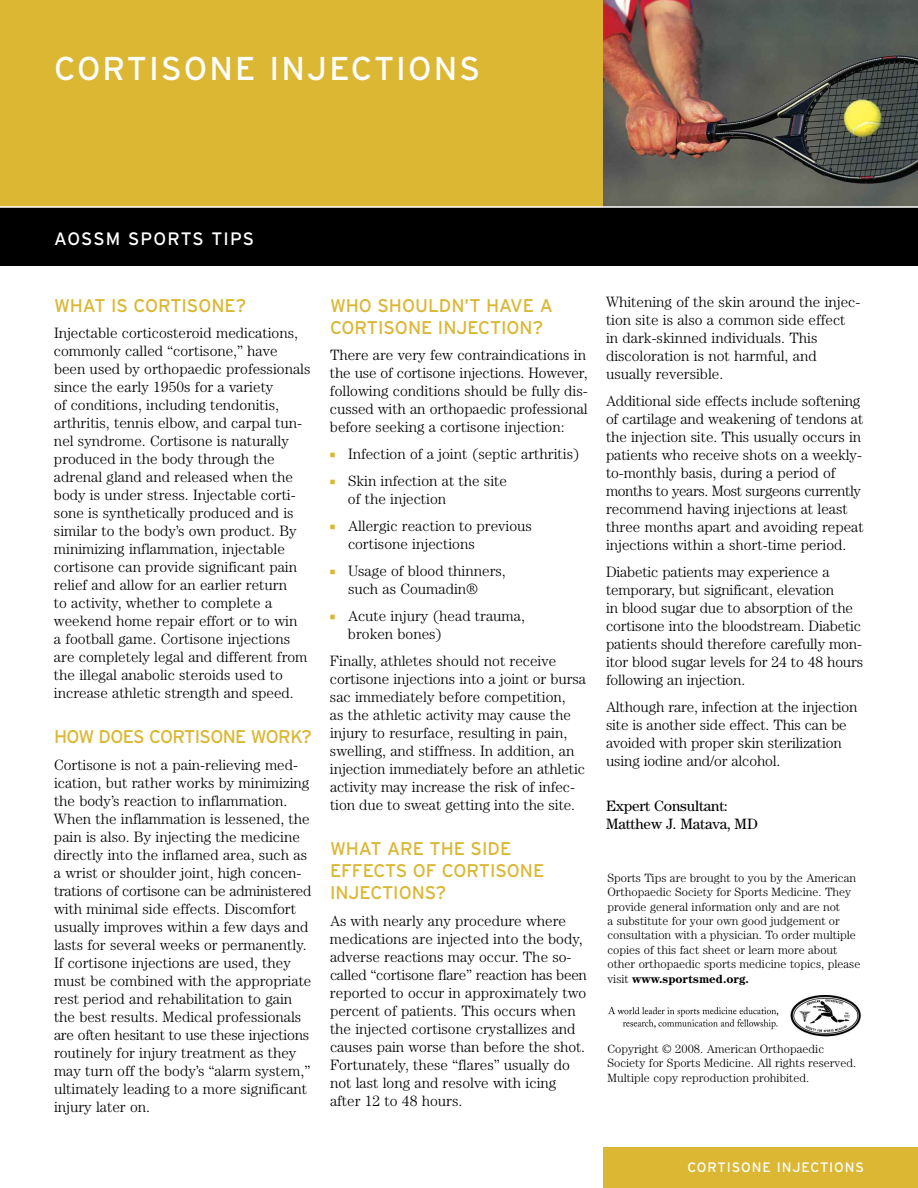
<style>
.page{position:relative;width:918px;height:1188px;background:#fff}
.page>*{position:absolute;margin:0;border:0;box-sizing:border-box;transform-origin:0 0}
.t1{font:33px "Interstate";letter-spacing:.065em;color:#fff}
.t2{font:18.3px/22px "Interstate";color:#dbb733}
.t3{font:18.3px "Interstate";letter-spacing:-.035em;color:#dbb733}
.t4{font:18px "Interstate";letter-spacing:.06em;color:#fff}
.t5{font:300 15px/18px "Century";color:#000}
.t6{font:15px/18px "Century";letter-spacing:-.01em;color:#000}
.t7{font:13.65px "Interstate";letter-spacing:.065em;color:#fff}
.t8{font:300 12px/14.4px "Century";color:#000}
.s1{font-weight:700}
</style>
<div class="page">
<div style="left:0;top:0;width:603px;height:207px;background:#dbb733"></div>
<img style="left:603px;top:0;width:315px;height:206px">
<div style="left:0;top:207px;width:918px;height:59px;background:#000"></div>
<div style="left:603px;top:1148px;width:315px;height:40px;background:#dbb733"></div>
<hr style="left:0;top:206px;width:918px;height:2px;background:#fff">
<img style="left:608px;top:995px;width:253px;height:42px">
<h1 class="t1" style="left:54px;top:50px;width:428px">CORTISONE INJECTIONS</h1>
<p class="t4" style="left:54px;top:228px;width:202px">AOSSM SPORTS TIPS</p>
<p class="t2" style="left:54px;top:294px;width:194px">WHAT IS CORTISONE?</p>
<p class="t5" style="left:54px;top:325px;width:258px">Injectable corticosteroid medications, commonly called “cortisone,” have been used by orthopaedic professionals since the early 1950s for a variety<br>of conditions, including tendonitis, arthritis, tennis elbow, and carpal tun&shy;nel syndrome. Cortisone is naturally produced in the body through the adrenal gland and released when the body is under stress. Injectable corti&shy;sone is synthetically produced and is similar to the body’s own product. By minimizing inflammation, injectable cortisone can provide significant pain relief and allow for an earlier return<br>to activity, whether to complete a weekend home repair effort or to win<br>a football game. Cortisone injections are completely legal and different from the illegal anabolic steroids used to increase athletic strength and speed.</p>
<p class="t3" style="left:54px;top:726px;width:259px">HOW DOES CORTISONE WORK?</p>
<p class="t5" style="left:54px;top:757px;width:259px">Cortisone is not a pain-relieving med&shy;ication, but rather works by minimizing the body’s reaction to inflammation.<br>When the inflammation is lessened, the pain is also. By injecting the medicine directly into the inflamed area, such as a wrist or shoulder joint, high concen&shy;trations of cortisone can be administered with minimal side effects. Discomfort usually improves within a few days and lasts for several weeks or permanently.<br>If cortisone injections are used, they must be combined with the appropriate rest period and rehabilitation to gain the best results. Medical professionals are often hesitant to use these injections routinely for injury treatment as they may turn off the body’s “alarm system,” ultimately leading to a more significant injury later on.</p>
<p class="t2" style="left:330px;top:294px;width:224px">WHO SHOULDN’T HAVE A<br>CORTISONE INJECTION?</p>
<p class="t5" style="left:330px;top:348px;width:259px;text-align:justify">There are very few contraindications in the use of cortisone injections. However, following conditions should be fully dis&shy;cussed with an orthopaedic professional before seeking a cortisone injection:</p>
<p class="t5" style="left:348px;top:442px;width:233px;line-height:27px">Infection of a joint (septic arthritis)<br>Skin infection at the site</p>
<p class="t5" style="left:348px;top:487px;width:185px;line-height:27px">of the injection<br>Allergic reaction to previous</p>
<p class="t5" style="left:348px;top:532px;width:159px;line-height:27px">cortisone injections<br>Usage of blood thinners,</p>
<p class="t5" style="left:348px;top:577px;width:178px;line-height:27px">such as Coumadin®<br>Acute injury (head trauma,</p>
<p class="t5" style="left:330px;top:622px;width:228px;line-height:27px;text-indent:18px">broken bones)<br>Finally, athletes should not receive</p>
<p class="t5" style="left:330px;top:672px;width:258px">cortisone injections into a joint or bursa sac immediately before competition,<br>as the athletic activity may cause the injury to resurface, resulting in pain, swelling, and stiffness. In addition, an injection immediately before an athletic activity may increase the risk of infec&shy;tion due to sweat getting into the site.</p>
<p class="t2" style="left:330px;top:838px;width:216px">WHAT ARE THE SIDE<br>EFFECTS OF CORTISONE<br>INJECTIONS?</p>
<p class="t5" style="left:330px;top:913px;width:258px">As with nearly any procedure where medications are injected into the body, adverse reactions may occur. The so&shy;called “cortisone flare” reaction has been reported to occur in approximately two percent of patients. This occurs when the injected cortisone crystallizes and causes pain worse than before the shot.<br>Fortunately, these “flares” usually do not last long and resolve with icing after 12 to 48 hours.</p>
<p class="t5" style="left:606px;top:294px;width:256px">Whitening of the skin around the injec&shy;tion site is also a common side effect in dark-skinned individuals. This discoloration is not harmful, and usually reversible.</p>
<p class="t5" style="left:606px;top:393px;width:259px">Additional side effects include softening of cartilage and weakening of tendons at the injection site. This usually occurs in patients who receive shots on a weekly&shy;to-monthly basis, during a period of months to years. Most surgeons currently recommend having injections at least three months apart and avoiding repeat injections within a short-time period.</p>
<p class="t5" style="left:606px;top:564px;width:259px">Diabetic patients may experience a temporary, but significant, elevation<br>in blood sugar due to absorption of the cortisone into the bloodstream. Diabetic patients should therefore carefully mon&shy;itor blood sugar levels for 24 to 48 hours following an injection.</p>
<p class="t5" style="left:606px;top:699px;width:253px">Although rare, infection at the injection site is another side effect. This can be avoided with proper skin sterilization using iodine and/or alcohol.</p>
<p class="t6" style="left:606px;top:799px;width:153px">Expert Consultant:<br>Matthew J. Matava, MD</p>
<p class="t8" style="left:607px;top:871px;width:254px">Sports Tips are brought to you by the American Orthopaedic Society for Sports Medicine. They provide general information only and are not<br>a substitute for your own good judgement or consultation with a physician. To order multiple copies of this fact sheet or learn more about other orthopaedic sports medicine topics, please visit <span class="s1">www.sportsmed.org.</span></p>
<p class="t8" style="left:607px;top:1042px;width:250px">Copyright © 2008. American Orthopaedic<br>Society for Sports Medicine. All rights reserved.<br>Multiple copy reproduction prohibited.</p>
<p class="t7" style="left:687px;top:1159px;width:178px">CORTISONE INJECTIONS</p>
</div>
